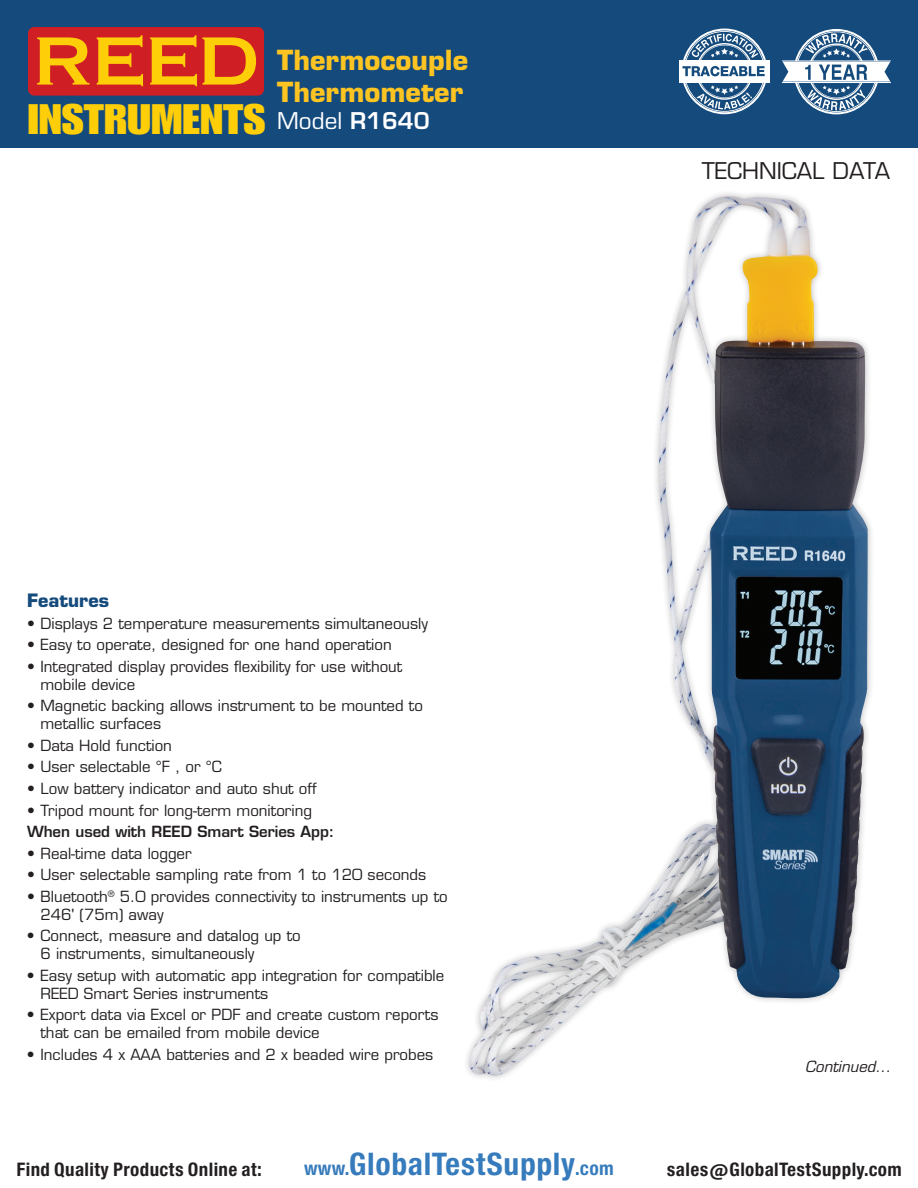
<style>
.page{position:relative;width:918px;height:1188px;background:#fff}
.page>*{position:absolute;margin:0;border:0;box-sizing:border-box;transform-origin:0 0}
.t1{font:41.7px "Impact LT Std";color:#fece08;scale:1.19 1}
.t2{font:29.7px "Europa Gro Nr 2 SBOP Bol Con";letter-spacing:.02em;color:#367bbc}
.t3{font:700 27px/32.4px "Eurostile LT Std";color:#fec422}
.t4{font:22.5px "Eurostile LT Std";color:#231f20}
.t5{font:22.5px "Eurostile LT Std";color:#fff}
.t6{font:700 18px "Eurostile LT Std";color:#144a7c}
.t7{font:17.85px "Europa Gro Nr 2 SBOP Bol Con";letter-spacing:.02em;color:#231f20}
.t8{font:15px/18px "Eurostile LT Std";color:#231f20}
.t9{font:600 15px "Eurostile LT Std";color:#231f20}
.t10{font:italic 15px "Eurostile LT Std";color:#231f20}
.s1{font-weight:600}
.s2{font-size:18.3px}
</style>
<div class="page">
<div style="left:0;top:0;width:918px;height:148px;background:#144a7c"></div>
<svg style="left:782px;top:29px;width:109px;height:85px"></svg>
<div style="left:28px;top:27px;width:236px;height:69px;background:#d01e25;border-radius:6px"></div>
<svg style="left:37px;top:37px;width:52px;height:48px"></svg>
<svg style="left:97px;top:35px;width:46px;height:51px"></svg>
<svg style="left:150px;top:35px;width:106px;height:51px"></svg>
<svg style="left:683px;top:83px;width:83px;height:31px"></svg>
<div style="left:679px;top:62px;width:91px;height:19px;background:#fff"></div>
<hr style="left:679px;top:60px;width:91px;height:1px;background:#fff">
<hr style="left:679px;top:82px;width:91px;height:1px;background:#fff">
<svg style="left:682px;top:29px;width:84px;height:47px"></svg>
<div style="left:463px;top:189px;width:412px;height:894px;background:#231f20;opacity:.3"></div>
<img style="left:470px;top:224px;width:387px;height:852px">
<h1 class="t1" style="left:28px;top:95px;width:201px">INSTRUMENTS</h1>
<h3 class="t3" style="left:277px;top:44px;width:192px">Thermocouple<br>Thermometer</h3>
<h3 class="t5" style="left:277px;top:107px;width:154px">Model <span class="s1">R1640</span></h3>
<p class="t6" style="left:27px;top:590px;width:84px">Features</p>
<p class="t8" style="left:27px;top:615px;width:402px">• Displays 2 temperature measurements simultaneously</p>
<p class="t8" style="left:27px;top:636px;width:366px">• Easy to operate, designed for one hand operation</p>
<p class="t8" style="left:40px;top:658px;width:363px;text-indent:-14px">• Integrated display provides flexibility for use without mobile device</p>
<p class="t8" style="left:40px;top:697px;width:384px;text-indent:-14px">• Magnetic backing allows instrument to be mounted to metallic surfaces</p>
<p class="t8" style="left:27px;top:737px;width:147px">• Data Hold function</p>
<p class="t8" style="left:27px;top:758px;width:196px">• User selectable °F , or °C</p>
<p class="t8" style="left:27px;top:780px;width:291px">• Low battery indicator and auto shut off</p>
<p class="t8" style="left:27px;top:801px;width:287px">• Tripod mount for long-term monitoring</p>
<p class="t9" style="left:27px;top:822px;width:309px">When used with REED Smart Series App:</p>
<p class="t8" style="left:27px;top:844px;width:166px">• Real-time data logger</p>
<p class="t8" style="left:27px;top:866px;width:401px">• User selectable sampling rate from 1 to 120 seconds</p>
<p class="t8" style="left:40px;top:887px;width:409px;text-indent:-13px">• Bluetooth<sup>®</sup> 5.0 provides connectivity to instruments up to<br>246' (75m) away</p>
<p class="t8" style="left:40px;top:927px;width:262px;text-indent:-14px">• Connect, measure and datalog up to<br>6 instruments, simultaneously</p>
<p class="t8" style="left:40px;top:966px;width:405px;text-indent:-14px">• Easy setup with automatic app integration for compatible<br>REED Smart Series instruments</p>
<p class="t8" style="left:40px;top:1006px;width:400px;text-indent:-14px">• Export data via Excel or PDF and create custom reports that can be emailed from mobile device</p>
<p class="t8" style="left:27px;top:1045px;width:408px">• Includes 4 x AAA batteries and 2 x beaded wire probes</p>
<h3 class="t4" style="left:702px;top:157px;width:190px">TECHNICAL DATA</h3>
<p class="t10" style="left:805px;top:1057px;width:87px">Continued...</p>
<p class="t7" style="left:16px;top:1159px;width:247px">Find Quality Products Online at:</p>
<h2 class="t2" style="left:304px;top:1147px;width:311px"><span class="s2">www.</span>GlobalTestSupply<span class="s2">.com</span></h2>
<p class="t7" style="left:667px;top:1159px;width:236px">sales@GlobalTestSupply.com</p>
</div>
